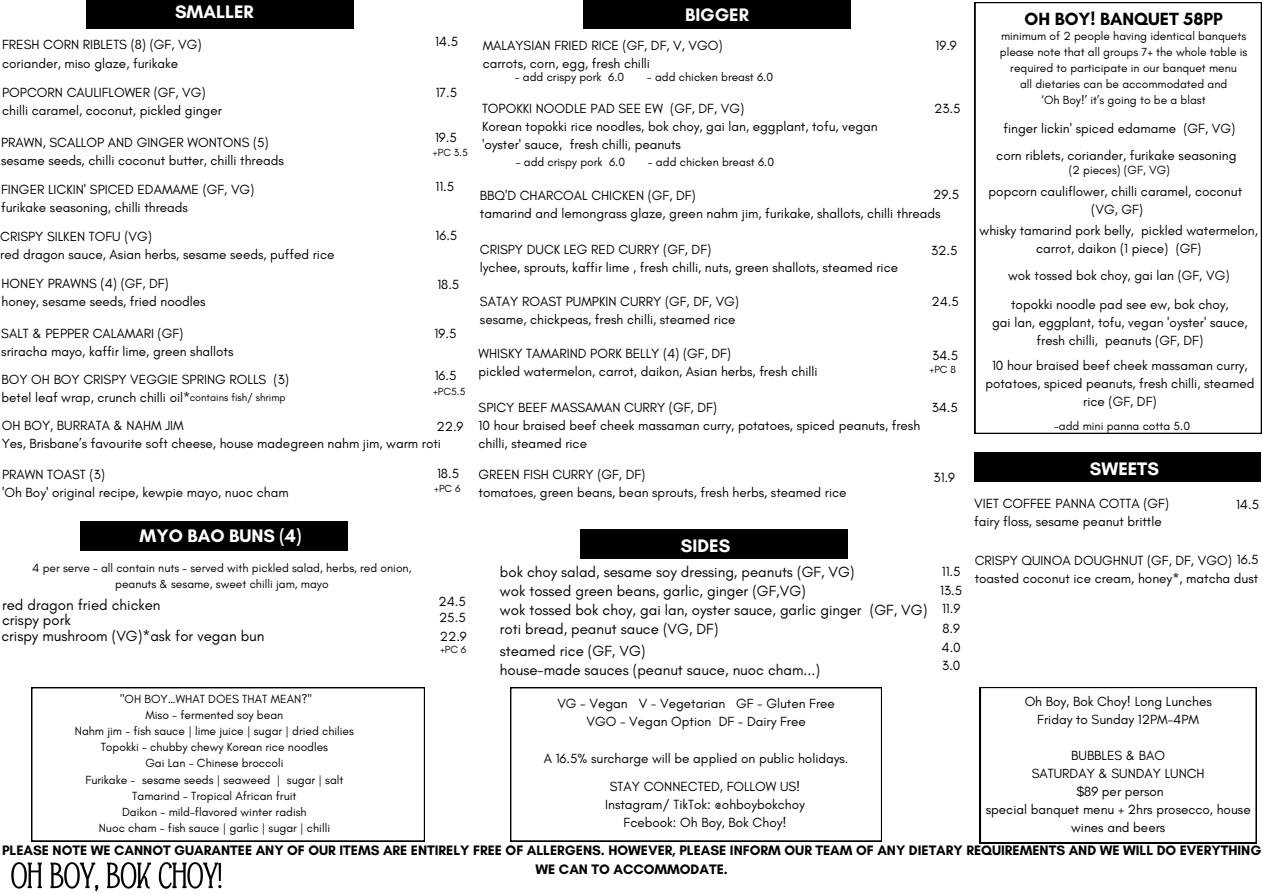
<style>
.page{position:relative;width:1263px;height:894px;background:#fff}
.page>*{position:absolute;margin:0;border:0;box-sizing:border-box;transform-origin:0 0}
.t1{font:700 18.45px "Glacial Indifference";color:#fff}
.t2{font:700 18px "Glacial Indifference";color:#000}
.t3{font:15px "Glacial Indifference";color:#000}
.t4{font:700 13.95px/19px "Glacial Indifference";color:#000;text-align:center}
.t5{font:13.5px/18px "Glacial Indifference";color:#000}
.t6{font:12px/16px "Glacial Indifference";color:#000;text-align:center}
.t7{font:10.65px "Glacial Indifference";color:#000}
.t8{font:10.5px "Glacial Indifference";color:#000}
</style>
<div class="page">
<svg style="left:975px;top:2px;width:286px;height:431px"></svg>
<svg style="left:31px;top:687px;width:394px;height:154px"></svg>
<svg style="left:510px;top:687px;width:371px;height:154px"></svg>
<svg style="left:980px;top:687px;width:276px;height:155px"></svg>
<div style="left:86px;top:0;width:268px;height:28px;background:#000"></div>
<div style="left:583px;top:0;width:268px;height:28px;background:#000"></div>
<div style="left:80px;top:521px;width:268px;height:29px;background:#000"></div>
<div style="left:580px;top:529px;width:268px;height:29px;background:#000"></div>
<div style="left:974px;top:452px;width:286px;height:29px;background:#000"></div>
<img style="left:11px;top:862px;width:211px;height:30px">
<h4 class="t1" style="left:175px;top:1px;width:80px">SMALLER</h4>
<p class="t5" style="left:2px;top:36px;width:201px">FRESH CORN RIBLETS (8) (GF, VG) coriander, miso glaze, furikake</p>
<p class="t5" style="left:435px;top:33px;width:25px">14.5</p>
<p class="t5" style="left:2px;top:83px;width:221px">POPCORN CAULIFLOWER (GF, VG) chilli caramel, coconut, pickled ginger</p>
<h4 class="t5" style="left:436px;top:83px;width:23px">17.5</h4>
<p class="t5" style="left:1px;top:133px;width:284px">PRAWN, SCALLOP AND GINGER WONTONS (5) sesame seeds, chilli coconut butter, chilli threads</p>
<h4 class="t5" style="left:435px;top:128px;width:23px">19.5</h4>
<h5 class="t8" style="left:433px;top:146px;width:36px">+PC 3.5</h5>
<p class="t5" style="left:1px;top:180px;width:255px">FINGER LICKIN' SPICED EDAMAME (GF, VG) furikake seasoning, chilli threads</p>
<h4 class="t5" style="left:436px;top:177px;width:20px">11.5</h4>
<p class="t5" style="left:0;top:227px;width:336px">CRISPY SILKEN TOFU (VG)<br>red dragon sauce, Asian herbs, sesame seeds, puffed rice</p>
<h4 class="t5" style="left:436px;top:226px;width:23px">16.5</h4>
<p class="t5" style="left:2px;top:274px;width:206px">HONEY PRAWNS (4) (GF, DF) honey, sesame seeds, fried noodles</p>
<h5 class="t5" style="left:437px;top:275px;width:24px">18.5</h5>
<p class="t5" style="left:1px;top:324px;width:234px">SALT &amp; PEPPER CALAMARI (GF)<br>sriracha mayo, kaffir lime, green shallots</p>
<h1 class="t5" style="left:435px;top:324px;width:23px">19.5</h1>
<p class="t5" style="left:2px;top:370px;width:289px">BOY OH BOY CRISPY VEGGIE SPRING ROLLS (3) betel leaf wrap, crunch chilli oil*</p>
<h4 class="t5" style="left:435px;top:366px;width:23px">16.5</h4>
<h4 class="t8" style="left:433px;top:384px;width:34px">+PC5.5</h4>
<p class="t7" style="left:190px;top:390px;width:97px">contains fish/ shrimp</p>
<p class="t5" style="left:2px;top:416px;width:441px">OH BOY, BURRATA &amp; NAHM JIM<br>Yes, Brisbane’s favourite soft cheese, house madegreen nahm jim, warm roti</p>
<p class="t5" style="left:436px;top:417px;width:29px">22.9</p>
<h6 class="t1" style="left:685px;top:3px;width:65px">BIGGER</h6>
<h4 class="t1" style="left:668px;top:12px;width:65px">BIGGER</h4>
<p class="t5" style="left:483px;top:36px;width:242px">MALAYSIAN FRIED RICE (GF, DF, V, VGO) carrots, corn, egg, fresh chilli</p>
<p class="t6" style="left:515px;top:69px;width:111px">- add crispy pork 6.0</p>
<p class="t6" style="left:647px;top:69px;width:128px">- add chicken breast 6.0</p>
<p class="t5" style="left:482px;top:99px;width:397px">TOPOKKI NOODLE PAD SEE EW (GF, DF, VG)<br>Korean topokki rice noodles, bok choy, gai lan, eggplant, tofu, vegan 'oyster' sauce, fresh chilli, peanuts</p>
<h4 class="t6" style="left:516px;top:154px;width:111px">- add crispy pork 6.0</h4>
<h4 class="t6" style="left:648px;top:154px;width:128px">- add chicken breast 6.0</h4>
<h4 class="t5" style="left:935px;top:36px;width:23px">19.9</h4>
<h4 class="t5" style="left:934px;top:99px;width:28px">23.5</h4>
<h4 class="t5" style="left:933px;top:185px;width:28px">29.5</h4>
<p class="t5" style="left:480px;top:186px;width:462px">BBQ'D CHARCOAL CHICKEN (GF, DF)<br>tamarind and lemongrass glaze, green nahm jim, furikake, shallots, chilli threads</p>
<p class="t5" style="left:480px;top:240px;width:420px">CRISPY DUCK LEG RED CURRY (GF, DF)<br>lychee, sprouts, kaffir lime , fresh chilli, nuts, green shallots, steamed rice</p>
<p class="t5" style="left:480px;top:292px;width:261px">SATAY ROAST PUMPKIN CURRY (GF, DF, VG) sesame, chickpeas, fresh chilli, steamed rice</p>
<p class="t5" style="left:479px;top:344px;width:340px">WHISKY TAMARIND PORK BELLY (4) (GF, DF)<br>pickled watermelon, carrot, daikon, Asian herbs, fresh chilli</p>
<h4 class="t5" style="left:931px;top:241px;width:28px">32.5</h4>
<h4 class="t5" style="left:931px;top:292px;width:29px">24.5</h4>
<h1 class="t5" style="left:932px;top:346px;width:28px">34.5</h1>
<h5 class="t8" style="left:929px;top:362px;width:28px">+PC 8</h5>
<p class="t5" style="left:479px;top:398px;width:443px">SPICY BEEF MASSAMAN CURRY (GF, DF)<br>10 hour braised beef cheek massaman curry, potatoes, spiced peanuts, fresh chilli, steamed rice</p>
<h4 class="t5" style="left:932px;top:398px;width:28px">34.5</h4>
<h6 class="t2" style="left:1025px;top:8px;width:200px">OH BOY! BANQUET 58PP</h6>
<h4 class="t6" style="left:1000px;top:27px;width:249px">minimum of 2 people having identical banquets please note that all groups 7+ the whole table is required to participate in our banquet menu</h4>
<h4 class="t6" style="left:1020px;top:76px;width:209px">all dietaries can be accommodated and ‘Oh Boy!’ it’s going to be a blast</h4>
<h4 class="t5" style="left:1003px;top:120px;width:233px">finger lickin' spiced edamame (GF, VG)</h4>
<h4 class="t5" style="left:996px;top:146px;width:242px">corn riblets, coriander, furikake seasoning</h4>
<h4 class="t6" style="left:1069px;top:162px;width:103px">(2 pieces) (GF, VG)</h4>
<h4 class="t5" style="left:988px;top:183px;width:255px;text-align:center">popcorn cauliflower, chilli caramel, coconut (VG, GF)</h4>
<p class="t5" style="left:980px;top:221px;width:280px;text-align:center">whisky tamarind pork belly, pickled watermelon, carrot, daikon (1 piece) (GF)</p>
<h4 class="t5" style="left:1008px;top:266px;width:223px">wok tossed bok choy, gai lan (GF, VG)</h4>
<p class="t5" style="left:992px;top:295px;width:257px;text-align:center">topokki noodle pad see ew, bok choy,<br>gai lan, eggplant, tofu, vegan 'oyster' sauce, fresh chilli, peanuts (GF, DF)</p>
<h4 class="t5" style="left:985px;top:356px;width:270px;text-align:center">10 hour braised beef cheek massaman curry, potatoes, spiced peanuts, fresh chilli, steamed rice (GF, DF)</h4>
<h4 class="t6" style="left:1054px;top:417px;width:138px">-add mini panna cotta 5.0</h4>
<h2 class="t1" style="left:1090px;top:457px;width:71px">SWEETS</h2>
<h4 class="t5" style="left:437px;top:464px;width:24px">18.5</h4>
<p class="t5" style="left:2px;top:465px;width:288px">PRAWN TOAST (3)<br>'Oh Boy' original recipe, kewpie mayo, nuoc cham</p>
<p class="t5" style="left:479px;top:465px;width:369px">GREEN FISH CURRY (GF, DF)<br>tomatoes, green beans, bean sprouts, fresh herbs, steamed rice</p>
<h6 class="t5" style="left:934px;top:467px;width:23px">31.9</h6>
<h5 class="t8" style="left:434px;top:481px;width:28px">+PC 6</h5>
<p class="t5" style="left:974px;top:494px;width:196px">VIET COFFEE PANNA COTTA (GF) fairy floss, sesame peanut brittle</p>
<h6 class="t5" style="left:975px;top:551px;width:286px">CRISPY QUINOA DOUGHNUT (GF, DF, VGO) 16.5 toasted coconut ice cream, honey*, matcha dust</h6>
<h5 class="t5" style="left:1236px;top:495px;width:25px">14.5</h5>
<h6 class="t1" style="left:140px;top:524px;width:163px">MYO BAO BUNS (4)</h6>
<h5 class="t1" style="left:681px;top:534px;width:51px">SIDES</h5>
<h4 class="t6" style="left:32px;top:559px;width:381px">4 per serve – all contain nuts – served with pickled salad, herbs, red onion, peanuts &amp; sesame, sweet chilli jam, mayo</h4>
<h1 class="t3" style="left:2px;top:595px;width:160px">red dragon fried chicken</h1>
<h4 class="t3" style="left:2px;top:611px;width:70px">crispy pork</h4>
<p class="t3" style="left:500px;top:562px;width:356px">bok choy salad, sesame soy dressing, peanuts (GF, VG)</p>
<h6 class="t3" style="left:500px;top:582px;width:307px">wok tossed green beans, garlic, ginger (GF,VG)</h6>
<h4 class="t3" style="left:500px;top:600px;width:429px">wok tossed bok choy, gai lan, oyster sauce, garlic ginger (GF, VG)</h4>
<h4 class="t3" style="left:500px;top:619px;width:220px">roti bread, peanut sauce (VG, DF)</h4>
<h4 class="t3" style="left:500px;top:641px;width:147px">steamed rice (GF, VG)</h4>
<h4 class="t3" style="left:500px;top:660px;width:322px">house-made sauces (peanut sauce, nuoc cham...)</h4>
<h4 class="t5" style="left:557px;top:694px;width:279px;text-align:center">VG - Vegan V - Vegetarian GF - Gluten Free<br>VGO - Vegan Option DF - Dairy Free</h4>
<h4 class="t5" style="left:544px;top:748px;width:306px">A 16.5% surcharge will be applied on public holidays.</h4>
<h4 class="t5" style="left:942px;top:561px;width:20px">11.5</h4>
<h4 class="t5" style="left:940px;top:581px;width:23px">13.5</h4>
<h4 class="t5" style="left:942px;top:599px;width:20px">11.9</h4>
<h4 class="t5" style="left:942px;top:619px;width:19px">8.9</h4>
<h4 class="t5" style="left:941px;top:637px;width:21px">4.0</h4>
<h4 class="t5" style="left:942px;top:656px;width:20px">3.0</h4>
<h4 class="t5" style="left:438px;top:592px;width:29px">24.5</h4>
<h4 class="t5" style="left:439px;top:608px;width:28px">25.5</h4>
<h1 class="t3" style="left:1px;top:627px;width:265px">crispy mushroom (VG)*ask for vegan bun</h1>
<h4 class="t5" style="left:440px;top:626px;width:29px">22.9</h4>
<h5 class="t8" style="left:440px;top:643px;width:28px">+PC 6</h5>
<p class="t6" style="left:75px;top:691px;width:281px">"OH BOY…WHAT DOES THAT MEAN?"<br>Miso - fermented soy bean<br>Nahm jim - fish sauce | lime juice | sugar | dried chilies Topokki - chubby chewy Korean rice noodles<br>Gai Lan - Chinese broccoli<br>Furikake - sesame seeds | seaweed | sugar | salt Tamarind - Tropical African fruit<br>Daikon - mild-flavored winter radish<br>Nuoc cham - fish sauce | garlic | sugar | chilli</p>
<h1 class="t5" style="left:1025px;top:692px;width:189px;text-align:center">Oh Boy, Bok Choy! Long Lunches<br>Friday to Sunday 12PM-4PM</h1>
<h1 class="t5" style="left:1071px;top:746px;width:95px">BUBBLES &amp; BAO</h1>
<h4 class="t5" style="left:986px;top:764px;width:266px;text-align:center">SATURDAY &amp; SUNDAY LUNCH<br>$89 per person<br>special banquet menu + 2hrs prosecco, house wines and beers</h4>
<p class="t5" style="left:605px;top:776px;width:201px;text-align:center">STAY CONNECTED, FOLLOW US!<br>Instagram/ TikTok: @ohboybokchoy<br>Fcebook: Oh Boy, Bok Choy!</p>
<h1 class="t4" style="left:2px;top:840px;width:1261px">PLEASE NOTE WE CANNOT GUARANTEE ANY OF OUR ITEMS ARE ENTIRELY FREE OF ALLERGENS. HOWEVER, PLEASE INFORM OUR TEAM OF ANY DIETARY REQUIREMENTS AND WE WILL DO EVERYTHING<br>WE CAN TO ACCOMMODATE.</h1>
</div>
